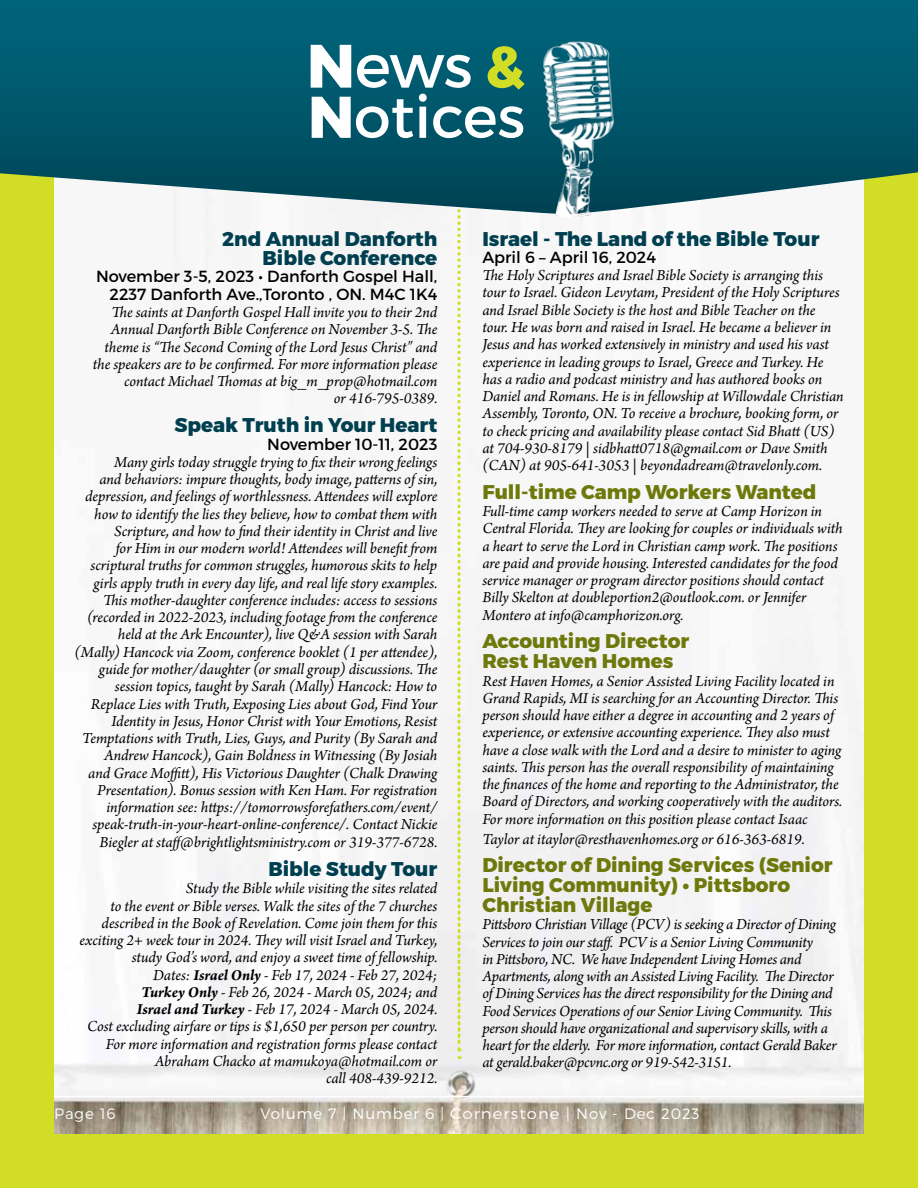
<style>
.page{position:relative;width:918px;height:1188px;background:#d2de26}
.page>*{position:absolute;margin:0;border:0;box-sizing:border-box;transform-origin:0 0}
.t1{font:61.05px "Montserrat";color:#fff}
.t2{font:58.65px "Montserrat";color:#fff}
.t3{font:800 19.8px/19.8px "Montserrat";color:#6e790c}
.t4{font:800 19.8px/19.5px "Montserrat";color:#003f50;text-align:right}
.t5{font:italic 16.2px/17.2px "Arno Pro";letter-spacing:-.005em;color:#000}
.t6{font:16.2px/17.2px "Montserrat";color:#000;text-align:right}
.t7{font:300 15px "Montserrat";letter-spacing:.065em;color:#fff}
.s1{font-weight:800}
.s2{font-weight:800;font-size:58.35px;color:#d2de26}
.s3{font-weight:700}
</style>
<div class="page">
<img style="left:54px;top:214px;width:810px;height:920px">
<svg style="left:458px;top:214px;width:2px;height:845px"></svg>
<svg style="left:0;top:0;width:918px;height:214px;background:#186775"></svg>
<img style="left:531px;top:25px;width:100px;height:192px">
<hr style="left:54px;top:1096px;width:810px;height:1px;background:#fff">
<h1 class="t1" style="left:307px;top:28px;width:220px"><span class="s1">N</span>ews <span class="s2">&amp;</span></h1>
<h2 class="t2" style="left:308px;top:81px;width:218px"><span class="s1">N</span>otices</h2>
<p class="t4" style="left:222px;top:229px;width:217px">2nd Annual Danforth<br>Bible Conference</p>
<p class="t6" style="left:96px;top:268px;width:343px">November 3-5, 2023 • Danforth Gospel Hall,<br>2237 Danforth Ave.,Toronto , ON . M 4C 1K4</p>
<p class="t5" style="left:93px;top:304px;width:346px;text-align:right">The saints at Danforth Gospel Hall invite you to their 2nd Annual Danforth Bible Conference on November 3-5. The theme is “The Second Coming of the Lord Jesus Christ” and the speakers are to be confirmed. For more information please contact Michael Thomas at big_m_prop@hotmail.com<br>or 416-795-0389.</p>
<p class="t4" style="left:174px;top:416px;width:264px">Speak Truth in Your Heart</p>
<p class="t6" style="left:267px;top:435px;width:172px">November 10-11, 2023</p>
<p class="t5" style="left:75px;top:454px;width:364px;text-align:right">Many girls today struggle trying to fix their wrong feelings<br>and behaviors: impure thoughts, body image, patterns of sin, depression, and feelings of worthlessness. Attendees will explore how to identify the lies they believe, how to combat them with Scripture, and how to find their identity in Christ and live<br>for Him in our modern world! Attendees will benefit from scriptural truths for common struggles, humorous skits to help girls apply truth in every day life, and real life story examples.<br>This mother-daughter conference includes: access to sessions (recorded in 2022-2023, including footage from the conference held at the Ark Encounter), live Q&amp;A session with Sarah (Mally) Hancock via Zoom, conference booklet (1 per attendee), guide for mother/daughter (or small group) discussions. The session topics, taught by Sarah (Mally) Hancock: How to Replace Lies with Truth, Exposing Lies about God, Find Your Identity in Jesus, Honor Christ with Your Emotions, Resist Temptations with Truth, Lies, Guys, and Purity (By Sarah and Andrew Hancock), Gain Boldness in Witnessing (By Josiah<br>and Grace Moffitt), His Victorious Daughter (Chalk Drawing Presentation). Bonus session with Ken Ham. For registration information see: https://tomorrowsforefathers.com/event/ speak-truth-in-your-heart-online-conference/. Contact Nickie Biegler at staff@brightlightsministry.com or 319-377-6728.</p>
<p class="t4" style="left:268px;top:860px;width:170px">Bible Study Tour</p>
<p class="t5" style="left:80px;top:881px;width:359px;text-align:right">Study the Bible while visiting the sites related<br>to the event or Bible verses. Walk the sites of the 7 churches described in the Book of Revelation. Come join them for this exciting 2+ week tour in 2024. They will visit Israel and Turkey, study God’s word, and enjoy a sweet time of fellowship.<br>Dates: <span class="s3">Israel Only</span> - Feb 17, 2024 - Feb 27, 2024;<br><span class="s3">Turkey Only</span> - Feb 26, 2024 - March 05, 2024; and<br><span class="s3">Israel and Turkey</span> - Feb 17, 2024 - March 05, 2024.<br>Cost excluding airfare or tips is $1,650 per person per country.<br>For more information and registration forms please contact Abraham Chacko at mamukoya@hotmail.com or<br>call 408-439-9212.</p>
<p class="t4" style="left:482px;top:229px;width:339px">Israel - The Land of the Bible Tour</p>
<p class="t6" style="left:482px;top:249px;width:175px">April 6 – April 16, 2024</p>
<p class="t5" style="left:482px;top:268px;width:363px">The Holy Scriptures and Israel Bible Society is arranging this tour to Israel. Gideon Levytam, President of the Holy Scriptures and Israel Bible Society is the host and Bible Teacher on the tour. He was born and raised in Israel. He became a believer in Jesus and has worked extensively in ministry and used his vast experience in leading groups to Israel, Greece and Turkey. He has a radio and podcast ministry and has authored books on Daniel and Romans. He is in fellowship at Willowdale Christian Assembly, Toronto, ON. To receive a brochure, booking form, or to check pricing and availability please contact Sid Bhatt (US) at 704-930-8179 | sidbhatt0718@gmail.com or Dave Smith (CAN) at 905-641-3053 | beyondadream@travelonly.com.</p>
<p class="t3" style="left:482px;top:482px;width:336px">Full-time Camp Workers Wanted</p>
<p class="t5" style="left:482px;top:503px;width:362px">Full-time camp workers needed to serve at Camp Horizon in Central Florida. They are looking for couples or individuals with a heart to serve the Lord in Christian camp work. The positions are paid and provide housing. Interested candidates for the food service manager or program director positions should contact Billy Skelton at doubleportion2@outlook.com. or Jennifer Montero at info@camphorizon.org.</p>
<p class="t3" style="left:482px;top:632px;width:208px">Accounting Director<br>Rest Haven Homes</p>
<p class="t5" style="left:482px;top:673px;width:361px">Rest Haven Homes, a Senior Assisted Living Facility located in Grand Rapids, MI is searching for an Accounting Director. This person should have either a degree in accounting and 2 years of experience, or extensive accounting experience. They also must have a close walk with the Lord and a desire to minister to aging saints. This person has the overall responsibility of maintaining the finances of the home and reporting to the Administrator, the Board of Directors, and working cooperatively with the auditors.<br>For more information on this position please contact Isaac</p>
<p class="t5" style="left:482px;top:831px;width:324px">Taylor at itaylor@resthavenhomes.org or 616-363-6819.</p>
<p class="t3" style="left:482px;top:856px;width:352px">Director of Dining Services (Senior<br>Living Community) • Pittsboro<br>Christian Village</p>
<p class="t5" style="left:482px;top:917px;width:356px">Pittsboro Christian Village (PCV) is seeking a Director of Dining Services to join our staff. PCV is a Senior Living Community<br>in Pittsboro, NC. We have Independent Living Homes and Apartments, along with an Assisted Living Facility. The Director of Dining Services has the direct responsibility for the Dining and Food Services Operations of our Senior Living Community. This person should have organizational and supervisory skills, with a heart for the elderly. For more information, contact Gerald Baker at gerald.baker@pcvnc.org or 919-542-3151.</p>
<p class="t7" style="left:54px;top:1105px;width:63px">Page 16</p>
<p class="t7" style="left:260px;top:1105px;width:441px">Volume 7 | Number 6 | Cornerstone | Nov - Dec 2023</p>
</div>
